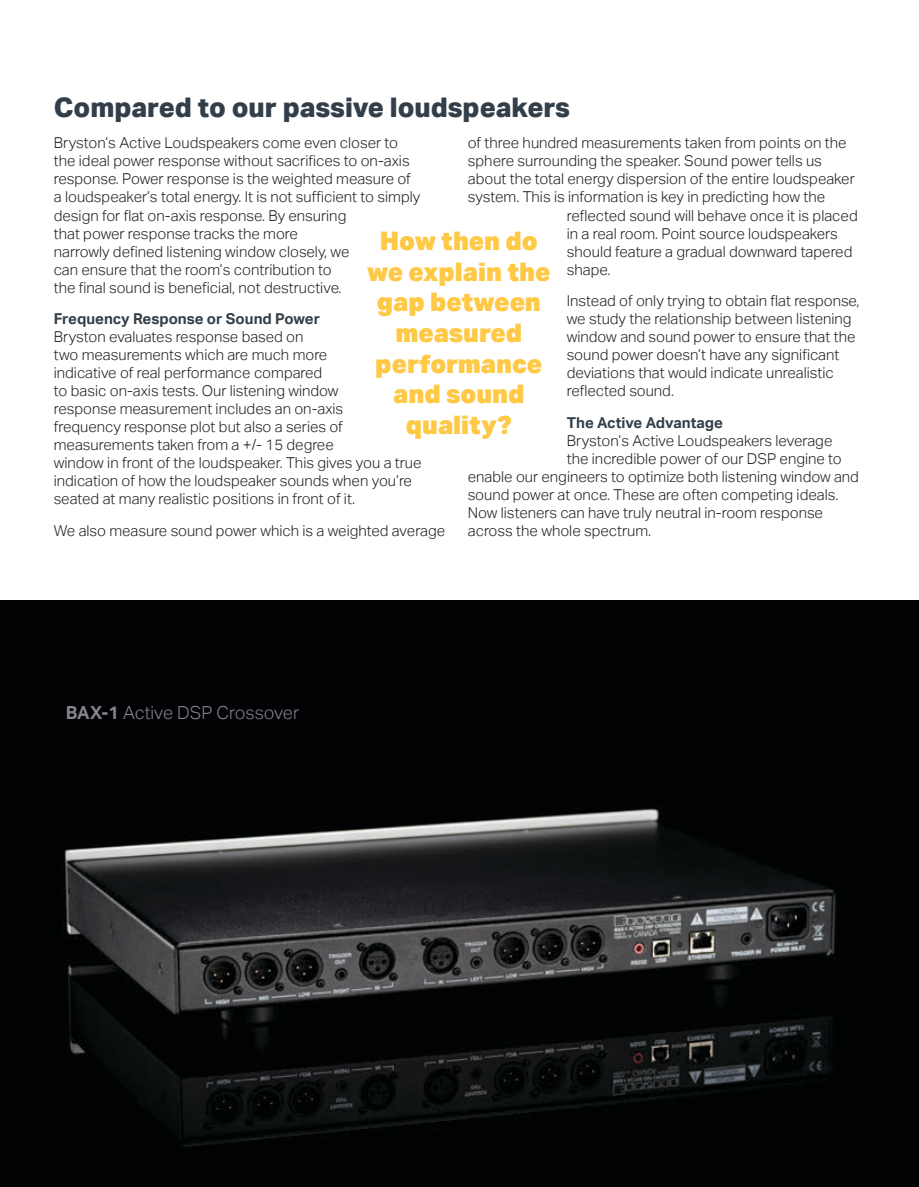
<style>
.page{position:relative;width:919px;height:1187px;background:#fff}
.page>*{position:absolute;margin:0;border:0;box-sizing:border-box;transform-origin:0 0}
.Chapter_Heading{font:800 27px "Aktiv Grotesk";letter-spacing:-.005em;color:#323e49}
.t1{font:900 25.5px/30.6px "Aktiv Grotesk";color:#ffc845;text-align:center}
.t2{font:300 18px "Aktiv Grotesk";color:#84858d}
.Body_Copy{font:300 15px/18px "Aktiv Grotesk";color:#231f20}
.Subchapter_Heading{font:700 15px "Aktiv Grotesk";color:#323e49}
.s1{font-weight:700}
</style>
<div class="page">
<img style="left:0;top:600px;width:919px;height:586px">
<svg style="left:895px;top:1171px;width:9px;height:15px"></svg>
<p class="Chapter_Heading" style="left:54px;top:90px;width:518px">Compared to our passive loudspeakers</p>
<p class="Body_Copy" style="left:54px;top:134px;width:368px">Bryston’s Active Loudspeakers come even closer to the ideal power response without sacrifices to on-axis response. Power response is the weighted measure of a loudspeaker’s total energy. It is not sufficient to simply design for flat on-axis response. By ensuring<br>that power response tracks the more<br>narrowly defined listening window closely, we<br>can ensure that the room’s contribution to<br>the final sound is beneficial, not destructive.</p>
<p class="Subchapter_Heading" style="left:54px;top:310px;width:268px">Frequency Response or Sound Power</p>
<p class="Body_Copy" style="left:54px;top:328px;width:369px">Bryston evaluates response based on<br>two measurements which are much more<br>indicative of real performance compared<br>to basic on-axis tests. Our listening window<br>response measurement includes an on-axis<br>frequency response plot but also a series of measurements taken from a +/- 15 degree<br>window in front of the loudspeaker. This gives you a true indication of how the loudspeaker sounds when you’re seated at many realistic positions in front of it.</p>
<p class="Body_Copy" style="left:54px;top:521px;width:393px">We also measure sound power which is a weighted average</p>
<p class="Body_Copy" style="left:468px;top:134px;width:380px">of three hundred measurements taken from points on the</p>
<p class="Body_Copy" style="left:468px;top:152px;width:356px">sphere surrounding the speaker. Sound power tells us</p>
<p class="Body_Copy" style="left:468px;top:170px;width:388px">about the total energy dispersion of the entire loudspeaker</p>
<p class="Body_Copy" style="left:468px;top:188px;width:359px">system. This is information is key in predicting how the</p>
<p class="Body_Copy" style="left:567px;top:206px;width:292px">reflected sound will behave once it is placed</p>
<p class="Body_Copy" style="left:567px;top:224px;width:273px">in a real room. Point source loudspeakers</p>
<p class="Body_Copy" style="left:567px;top:242px;width:287px">should feature a gradual downward tapered</p>
<p class="Body_Copy" style="left:567px;top:260px;width:45px">shape.</p>
<p class="Body_Copy" style="left:567px;top:292px;width:294px">Instead of only trying to obtain flat response, we study the relationship between listening window and sound power to ensure that the sound power doesn’t have any significant deviations that would indicate unrealistic reflected sound.</p>
<p class="Subchapter_Heading" style="left:567px;top:413px;width:158px">The Active Advantage</p>
<p class="Body_Copy" style="left:567px;top:431px;width:267px">Bryston’s Active Loudspeakers leverage</p>
<p class="Body_Copy" style="left:567px;top:449px;width:276px">the incredible power of our DSP engine to</p>
<p class="Body_Copy" style="left:468px;top:467px;width:393px">enable our engineers to optimize both listening window and</p>
<p class="Body_Copy" style="left:468px;top:485px;width:372px">sound power at once. These are often competing ideals.</p>
<p class="Body_Copy" style="left:468px;top:503px;width:357px">Now listeners can have truly neutral in-room response</p>
<p class="Body_Copy" style="left:468px;top:521px;width:185px">across the whole spectrum.</p>
<p class="t1" style="left:367px;top:225px;width:185px">How then do we explain the gap between measured performance and sound quality?</p>
<p class="t2" style="left:66px;top:701px;width:235px"><span class="s1">BAX-1</span> Active DSP Crossover</p>
</div>
